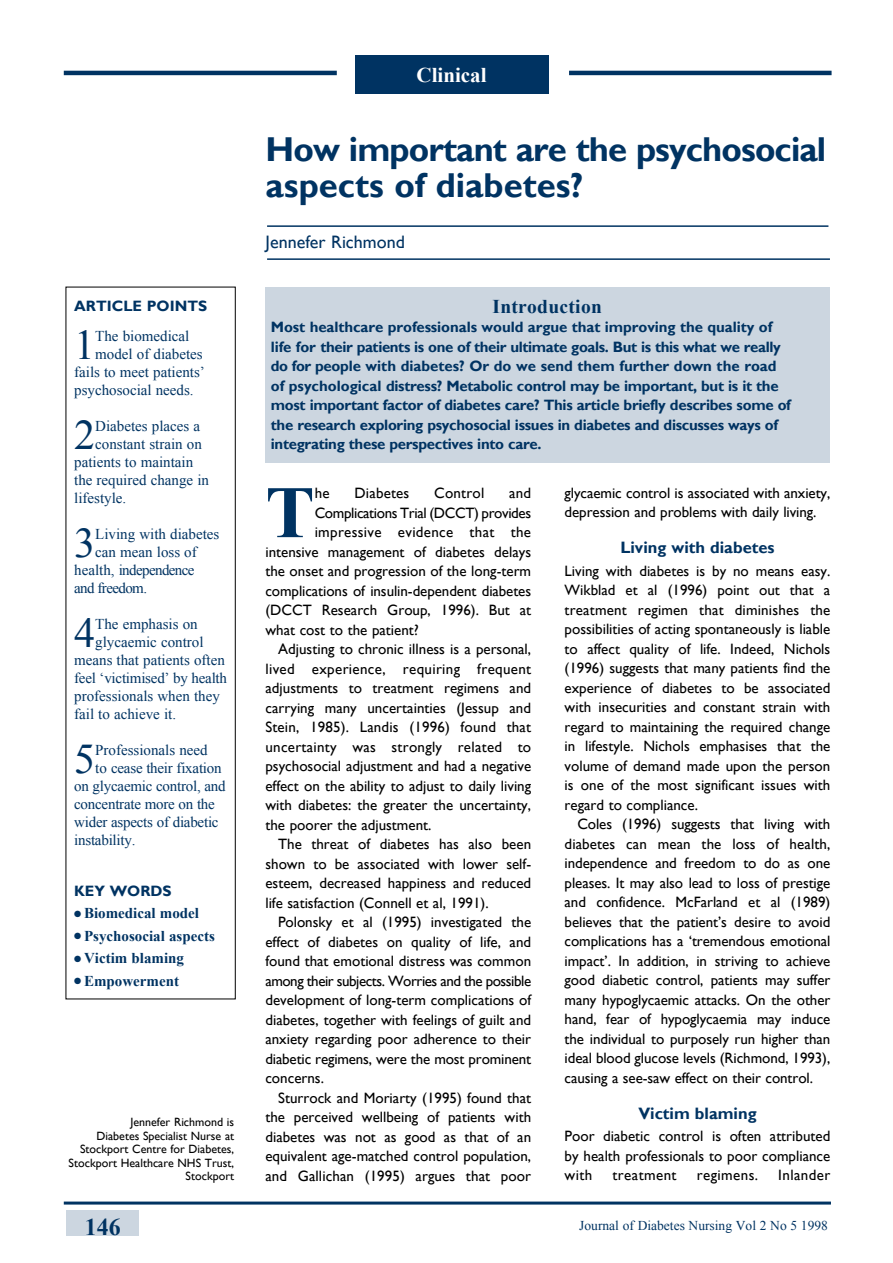
<style>
.page{position:relative;width:893px;height:1263px;background:#fff}
.page>*{position:absolute;margin:0;border:0;box-sizing:border-box;transform-origin:0 0}
.t1{font:700 73.95px "Times New Roman";color:#003362}
.t2{font:42.15px "Times New Roman";color:#003362}
.t3{font:700 34.5px/36px "Gill Sans";letter-spacing:-.025em;color:#003362}
.t4{font:700 24px "Times New Roman";color:#003362}
.t5{font:700 21px "Times New Roman";color:#fff}
.t6{font:700 19.5px "Times New Roman";letter-spacing:.015em;color:#003362}
.t7{font:18px "Gill Sans";color:#003362}
.t8{font:700 16.5px "Gill Sans";color:#003362}
.t9{font:15px/19.5px "Gill Sans";color:#000;text-align:justify}
.t10{font:700 15px/19.5px "Gill Sans";letter-spacing:-.02em;color:#003362}
.t11{font:15px "Times New Roman";color:#003362}
.t12{font:700 15px "Times New Roman";color:#003362}
.t13{font:15px "Gill Sans";letter-spacing:.02em;color:#000}
.t14{font:15px "Gill Sans";letter-spacing:-.03em;color:#000}
.t15{font:15px "Gill Sans";letter-spacing:.025em;color:#000}
.t16{font:15px "Gill Sans";letter-spacing:-.025em;color:#000}
.t17{font:15px "Times New Roman";letter-spacing:-.04em;color:#003362}
.t18{font:15px "Gill Sans";letter-spacing:.03em;color:#000}
.t19{font:700 15px "Gill Sans";color:#003362}
.t20{font:13.5px "Times New Roman";color:#003362}
.t21{font:12px/13.5px "Gill Sans";color:#000;text-align:right}
</style>
<div class="page">
<div style="left:265px;top:287px;width:564px;height:175px;background:#ccd6e0"></div>
<hr style="left:267px;top:258px;width:563px;height:2px;background:#003362">
<hr style="left:267px;top:225px;width:561px;height:2px;background:#003362">
<hr style="left:64px;top:71px;width:273px;height:4px;background:#003362">
<hr style="left:569px;top:71px;width:263px;height:4px;background:#003362">
<div style="left:355px;top:55px;width:193px;height:39px;background:#003362"></div>
<div style="left:66px;top:287px;width:170px;height:712px;border:1px solid #000"></div>
<div style="left:67px;top:1210px;width:72px;height:26px;background:#ccd6e0"></div>
<hr style="left:64px;top:1201px;width:767px;height:3px;background:#003362">
<h3 class="t5" style="left:417px;top:60px;width:72px">Clinical</h3>
<p class="t19" style="left:74px;top:296px;width:135px">Article points</p>
<h2 class="t2" style="left:74px;top:316px;width:23px">1</h2>
<p class="t11" style="left:95px;top:325px;width:96px">The biomedical</p>
<p class="t11" style="left:95px;top:343px;width:109px">model of diabetes</p>
<p class="t11" style="left:74px;top:361px;width:132px">fails to meet patients’</p>
<p class="t11" style="left:74px;top:379px;width:121px">psychosocial needs.</p>
<h2 class="t2" style="left:74px;top:406px;width:23px">2</h2>
<p class="t11" style="left:95px;top:415px;width:106px">Diabetes places a</p>
<p class="t11" style="left:95px;top:433px;width:108px">constant strain on</p>
<p class="t11" style="left:74px;top:451px;width:121px">patients to maintain</p>
<p class="t11" style="left:74px;top:469px;width:136px">the required change in</p>
<p class="t11" style="left:74px;top:487px;width:54px">lifestyle.</p>
<h2 class="t2" style="left:74px;top:514px;width:23px">3</h2>
<p class="t11" style="left:95px;top:523px;width:126px">Living with diabetes</p>
<p class="t11" style="left:95px;top:541px;width:103px">can mean loss of</p>
<p class="t17" style="left:74px;top:559px;width:122px">health, independence</p>
<p class="t17" style="left:74px;top:577px;width:74px">and freedom.</p>
<h2 class="t2" style="left:74px;top:604px;width:23px">4</h2>
<p class="t11" style="left:95px;top:613px;width:104px">The emphasis on</p>
<p class="t11" style="left:95px;top:631px;width:110px">glycaemic control</p>
<p class="t11" style="left:74px;top:649px;width:152px">means that patients often</p>
<p class="t11" style="left:74px;top:667px;width:154px">feel ‘victimised’ by health</p>
<p class="t11" style="left:74px;top:685px;width:147px">professionals when they</p>
<p class="t11" style="left:74px;top:703px;width:103px">fail to achieve it.</p>
<h2 class="t2" style="left:74px;top:730px;width:23px">5</h2>
<p class="t11" style="left:95px;top:739px;width:114px">Professionals need</p>
<p class="t11" style="left:95px;top:757px;width:128px">to cease their fixation</p>
<p class="t11" style="left:74px;top:775px;width:153px">on glycaemic control, and</p>
<p class="t11" style="left:74px;top:793px;width:142px">concentrate more on the</p>
<p class="t11" style="left:74px;top:811px;width:146px">wider aspects of diabetic</p>
<p class="t11" style="left:74px;top:829px;width:63px">instability.</p>
<p class="t10" style="left:74px;top:881px;width:99px">Key wo rds</p>
<p class="t12" style="left:74px;top:903px;width:126px">● Biomedical model</p>
<p class="t12" style="left:74px;top:925px;width:142px">● Psychosocial aspects</p>
<p class="t12" style="left:74px;top:948px;width:111px">● Victim blaming</p>
<p class="t12" style="left:74px;top:970px;width:106px">● Empowerment</p>
<p class="t21" style="left:69px;top:1115px;width:167px">Jennefer Richmond is<br>Diabetes Specialist Nurse at<br>Stockport Centre for Diabetes,<br>Stockport Healthcare NHS Trust,<br>Stockport</p>
<h3 class="t3" style="left:266px;top:133px;width:562px">How important are the psychosocial aspects of diabetes?</h3>
<p class="t7" style="left:266px;top:232px;width:141px">Jennefer Richmond</p>
<h3 class="t6" style="left:492px;top:293px;width:111px">Introduction</h3>
<p class="t10" style="left:271px;top:318px;width:521px">Most healthcare professionals would argue that improving the quality of life for their patients is one of their ultimate goals. But is this what we really do for people with diabetes? Or do we send them further down the road of psychological distress? Metabolic control may be important, but is it the most important factor of diabetes care? This article briefly describes some of the research exploring psychosocial issues in diabetes and discusses ways of integrating these perspectives into care.</p>
<h1 class="t1" style="left:265px;top:461px;width:51px">T</h1>
<p class="t9" style="left:315px;top:483px;width:16px">he</p>
<p class="t9" style="left:354px;top:483px;width:56px">Diabetes</p>
<p class="t9" style="left:434px;top:483px;width:52px">Control</p>
<p class="t9" style="left:509px;top:483px;width:23px">and</p>
<p class="t16" style="left:315px;top:504px;width:218px">Complications Trial (DCCT) provides</p>
<p class="t13" style="left:315px;top:523px;width:218px">impressive evidence that the</p>
<p class="t9" style="left:265px;top:542px;width:267px">intensive management of diabetes delays</p>
<p class="t9" style="left:265px;top:561px;width:267px">the onset and progression of the long-term</p>
<p class="t9" style="left:265px;top:581px;width:267px">complications of insulin-dependent diabetes</p>
<p class="t9" style="left:265px;top:600px;width:267px">(DCCT Research Group, 1996). But at</p>
<p class="t9" style="left:265px;top:620px;width:155px">what cost to the patient?</p>
<p class="t9" style="left:278px;top:639px;width:254px">Adjusting to chronic illness is a personal,</p>
<p class="t15" style="left:265px;top:660px;width:267px">lived experience, requiring frequent</p>
<p class="t9" style="left:265px;top:678px;width:267px">adjustments to treatment regimens and</p>
<p class="t9" style="left:265px;top:698px;width:267px">carrying many uncertainties (Jessup and</p>
<p class="t9" style="left:265px;top:717px;width:267px">Stein, 1985). Landis (1996) found that</p>
<p class="t13" style="left:265px;top:738px;width:267px">uncertainty was strongly related to</p>
<p class="t9" style="left:265px;top:756px;width:267px">psychosocial adjustment and had a negative</p>
<p class="t9" style="left:265px;top:776px;width:267px">effect on the ability to adjust to daily living</p>
<p class="t9" style="left:265px;top:795px;width:267px">with diabetes: the greater the uncertainty,</p>
<p class="t9" style="left:265px;top:815px;width:168px">the poorer the adjustment.</p>
<p class="t9" style="left:278px;top:834px;width:254px">The threat of diabetes has also been</p>
<p class="t9" style="left:265px;top:854px;width:267px">shown to be associated with lower self-</p>
<p class="t9" style="left:265px;top:873px;width:267px">esteem, decreased happiness and reduced</p>
<p class="t9" style="left:265px;top:893px;width:225px">life satisfaction (Connell et al, 1991).</p>
<p class="t9" style="left:278px;top:912px;width:254px">Polonsky et al (1995) investigated the</p>
<p class="t9" style="left:265px;top:932px;width:267px">effect of diabetes on quality of life, and</p>
<p class="t9" style="left:265px;top:951px;width:267px">found that emotional distress was common</p>
<p class="t14" style="left:265px;top:972px;width:267px">among their subjects. Worries and the possible</p>
<p class="t9" style="left:265px;top:990px;width:267px">development of long-term complications of</p>
<p class="t9" style="left:265px;top:1010px;width:267px">diabetes, together with feelings of guilt and</p>
<p class="t9" style="left:265px;top:1029px;width:267px">anxiety regarding poor adherence to their</p>
<p class="t9" style="left:265px;top:1049px;width:267px">diabetic regimens, were the most prominent</p>
<p class="t9" style="left:265px;top:1068px;width:60px">concerns.</p>
<p class="t9" style="left:278px;top:1088px;width:255px">Sturrock and Moriarty (1995) found that</p>
<p class="t9" style="left:265px;top:1107px;width:267px">the perceived wellbeing of patients with</p>
<p class="t9" style="left:265px;top:1127px;width:267px">diabetes was not as good as that of an</p>
<p class="t9" style="left:265px;top:1146px;width:267px">equivalent age-matched control population,</p>
<p class="t9" style="left:265px;top:1166px;width:267px">and Gallichan (1995) argues that poor</p>
<p class="t9" style="left:565px;top:483px;width:267px">glycaemic control is associated with anxiety, depression and problems with daily living.</p>
<p class="t8" style="left:620px;top:538px;width:156px">Living with diabetes</p>
<p class="t9" style="left:565px;top:561px;width:267px">Living with diabetes is by no means easy.<br>Wikblad et al (1996) point out that a treatment regimen that diminishes the possibilities of acting spontaneously is liable to affect quality of life. Indeed, Nichols (1996) suggests that many patients find the experience of diabetes to be associated with insecurities and constant strain with regard to maintaining the required change in lifestyle. Nichols emphasises that the volume of demand made upon the person is one of the most significant issues with regard to compliance.</p>
<p class="t9" style="left:565px;top:814px;width:267px;text-indent:13px">Coles (1996) suggests that living with diabetes can mean the loss of health, independence and freedom to do as one pleases. It may also lead to loss of prestige and confidence. McFarland et al (1989) believes that the patient’s desire to avoid complications has a ‘tremendous emotional impact’. In addition, in striving to achieve good diabetic control, patients may suffer many hypoglycaemic attacks. On the other hand, fear of hypoglycaemia may induce the individual to purposely run higher than ideal blood glucose levels (Richmond, 1993), causing a see-saw effect on their control.</p>
<p class="t8" style="left:638px;top:1103px;width:120px">Victim blaming</p>
<p class="t9" style="left:565px;top:1126px;width:267px">Poor diabetic control is often attributed by health professionals to poor compliance with</p>
<p class="t18" style="left:612px;top:1166px;width:66px">treatment</p>
<p class="t18" style="left:697px;top:1166px;width:63px">regimens.</p>
<p class="t18" style="left:778px;top:1166px;width:54px">Inlander</p>
<h3 class="t4" style="left:85px;top:1210px;width:38px">146</h3>
<p class="t20" style="left:579px;top:1217px;width:250px">Journal of Diabetes Nursing Vol 2 No 5 1998</p>
</div>
